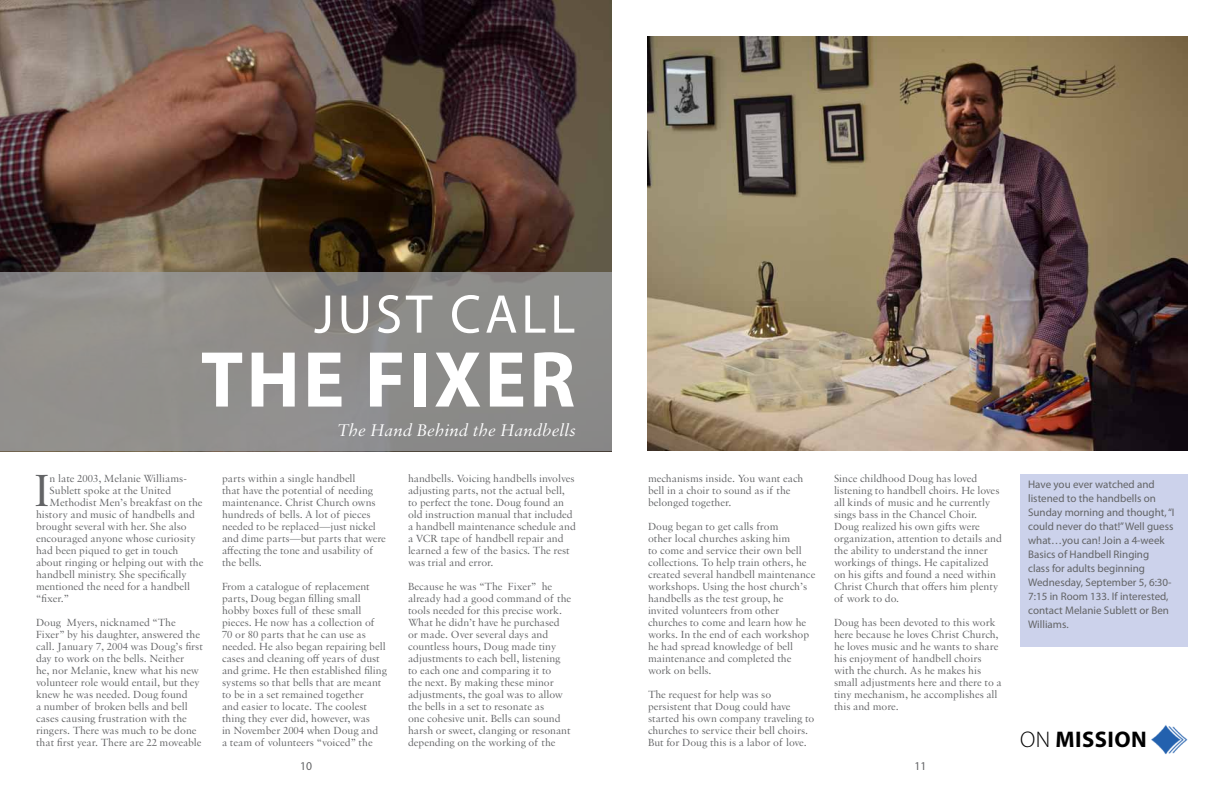
<style>
.page{position:relative;width:1224px;height:792px;background:#fff}
.page>*{position:absolute;margin:0;border:0;box-sizing:border-box;transform-origin:0 0}
.t1{font:700 80px "Myriad Pro";letter-spacing:.04em;color:#fff}
.t2{font:55px "Myriad Pro";letter-spacing:.07em;color:#fff}
.t3{font:47.9px "Sabon MT Pro";color:#636466}
.t4{font:700 22.7px "Myriad Pro";letter-spacing:.02em;color:#000}
.t5{font:italic 18px "Sabon MT Pro";color:#fff}
.t6{font:12px "Myriad Pro";color:#636466}
.t7{font:11px/12px "Sabon MT Pro";color:#636466}
.t8{font:11px/14px "Myriad Pro";color:#636466}
.s1{font-weight:300}
</style>
<div class="page">
<img style="left:0;top:0;width:612px;height:272px">
<img style="left:648px;top:36px;width:540px;height:415px">
<svg style="left:0;top:272px;width:612px;height:179px;background:#8e8c8a"></svg>
<img style="left:1151px;top:725px;width:37px;height:30px">
<div style="left:1020px;top:474px;width:168px;height:173px;background:#ccd2eb"></div>
<h2 class="t2" style="left:314px;top:280px;width:263px">JUST CALL</h2>
<h1 class="t1" style="left:201px;top:327px;width:376px">THE FIXER</h1>
<h3 class="t5" style="left:337px;top:420px;width:240px">The Hand Behind the Handbells</h3>
<h3 class="t3" style="left:34px;top:461px;width:17px">I</h3>
<p class="t7" style="left:50px;top:472px;width:139px">n late 2003, Melanie Williams-</p>
<p class="t7" style="left:50px;top:484px;width:123px">Sublett spoke at the United</p>
<p class="t7" style="left:50px;top:496px;width:155px">Methodist Men’s breakfast on the</p>
<p class="t7" style="left:36px;top:508px;width:160px">history and music of handbells and</p>
<p class="t7" style="left:36px;top:520px;width:152px">brought several with her. She also</p>
<p class="t7" style="left:36px;top:532px;width:161px">encouraged anyone whose curiosity</p>
<p class="t7" style="left:36px;top:544px;width:144px">had been piqued to get in touch</p>
<p class="t7" style="left:36px;top:556px;width:169px">about ringing or helping out with the</p>
<p class="t7" style="left:36px;top:568px;width:152px">handbell ministry. She specifically</p>
<p class="t7" style="left:36px;top:580px;width:156px">mentioned the need for a handbell</p>
<p class="t7" style="left:36px;top:592px;width:35px">“fixer.”</p>
<p class="t7" style="left:36px;top:616px;width:169px">Doug Myers, nicknamed “The Fixer” by his daughter, answered the call. January 7, 2004 was Doug’s first day to work on the bells. Neither<br>he, nor Melanie, knew what his new volunteer role would entail, but they knew he was needed. Doug found<br>a number of broken bells and bell cases causing frustration with the ringers. There was much to be done that first year. There are 22 moveable</p>
<p class="t7" style="left:222px;top:472px;width:166px">parts within a single handbell<br>that have the potential of needing maintenance. Christ Church owns hundreds of bells. A lot of pieces needed to be replaced—just nickel and dime parts—but parts that were affecting the tone and usability of the bells.</p>
<p class="t7" style="left:222px;top:580px;width:166px">From a catalogue of replacement parts, Doug began filling small hobby boxes full of these small pieces. He now has a collection of<br>70 or 80 parts that he can use as needed. He also began repairing bell cases and cleaning off years of dust and grime. He then established filing systems so that bells that are meant to be in a set remained together<br>and easier to locate. The coolest thing they ever did, however, was<br>in November 2004 when Doug and<br>a team of volunteers “voiced” the</p>
<p class="t7" style="left:408px;top:472px;width:169px">handbells. Voicing handbells involves adjusting parts, not the actual bell, to perfect the tone. Doug found an old instruction manual that included a handbell maintenance schedule and a VCR tape of handbell repair and learned a few of the basics. The rest was trial and error.</p>
<p class="t7" style="left:408px;top:580px;width:165px">Because he was “The Fixer” he already had a good command of the tools needed for this precise work.<br>What he didn’t have he purchased or made. Over several days and countless hours, Doug made tiny adjustments to each bell, listening to each one and comparing it to<br>the next. By making these minor adjustments, the goal was to allow the bells in a set to resonate as<br>one cohesive unit. Bells can sound harsh or sweet, clanging or resonant depending on the working of the</p>
<p class="t7" style="left:648px;top:472px;width:157px">mechanisms inside. You want each bell in a choir to sound as if the belonged together.</p>
<p class="t7" style="left:648px;top:520px;width:169px">Doug began to get calls from<br>other local churches asking him<br>to come and service their own bell collections. To help train others, he created several handbell maintenance workshops. Using the host church’s handbells as the test group, he invited volunteers from other churches to come and learn how he works. In the end of each workshop he had spread knowledge of bell maintenance and completed the work on bells.</p>
<p class="t7" style="left:648px;top:688px;width:168px">The request for help was so persistent that Doug could have started his own company traveling to churches to service their bell choirs.<br>But for Doug this is a labor of love.</p>
<p class="t7" style="left:834px;top:472px;width:169px">Since childhood Doug has loved listening to handbell choirs. He loves all kinds of music and he currently sings bass in the Chancel Choir.<br>Doug realized his own gifts were organization, attention to details and the ability to understand the inner workings of things. He capitalized on his gifts and found a need within<br>Christ Church that offers him plenty of work to do.</p>
<p class="t7" style="left:834px;top:616px;width:169px">Doug has been devoted to this work here because he loves Christ Church, he loves music and he wants to share his enjoyment of handbell choirs with the church. As he makes his small adjustments here and there to a tiny mechanism, he accomplishes all this and more.</p>
<p class="t6" style="left:300px;top:759px;width:13px">10</p>
<p class="t6" style="left:915px;top:759px;width:13px">11</p>
<p class="t8" style="left:1028px;top:477px;width:148px">Have you ever watched and listened to the handbells on<br>Sunday morning and thought, “I could never do that!” Well guess what…you can! Join a 4-week<br>Basics of Handbell Ringing<br>class for adults beginning<br>Wednesday, September 5, 6:30-<br>7:15 in Room 133. If interested, contact Melanie Sublett or Ben<br>Williams.</p>
<h3 class="t4" style="left:1020px;top:724px;width:128px"><span class="s1">On</span> MISSION</h3>
</div>
